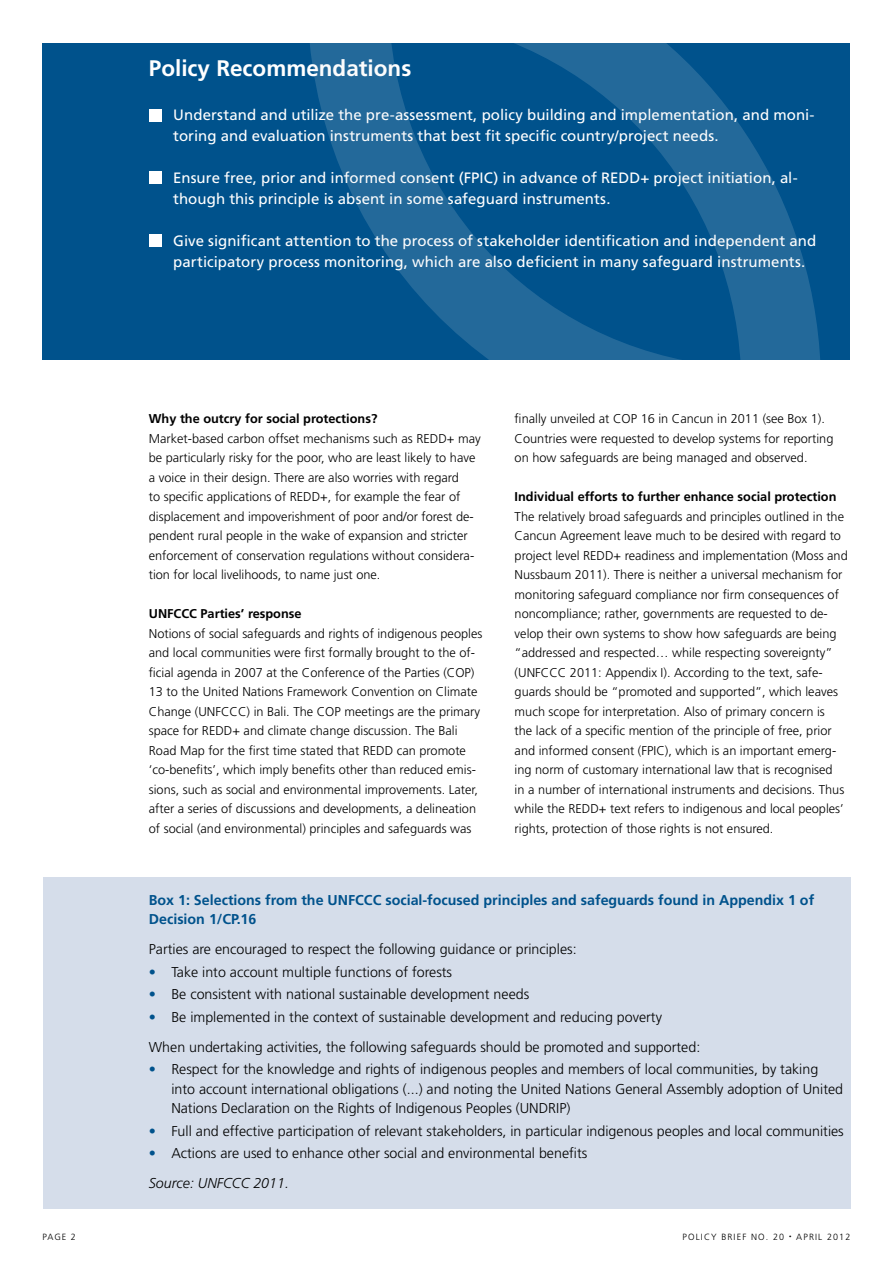
<style>
.page{position:relative;width:893px;height:1263px;background:#fff}
.page>*{position:absolute;margin:0;border:0;box-sizing:border-box;transform-origin:0 0}
.Lille_mellemrubrik{font:700 22.5px "Frutiger LT Std";color:#fff}
.Foto{font:300 18px "Frutiger LT Std";color:#000}
.Brødtekst{font:15px/21px "Frutiger LT Std";letter-spacing:.005em;color:#fff}
.Brødtekst-2{font:300 14.25px/19.5px "Frutiger LT Std";color:#000}
.Brødtekst-3{font:700 14.25px/19.5px "Frutiger LT Std";color:#00528c}
.Brødtekst-4{font:italic 300 14.25px "Frutiger LT Std";color:#000}
.Brødtekst-5{font:300 12.75px/19.5px "Frutiger LT Std";color:#000}
.Lille_mellemrubrik-2{font:700 12.75px "Frutiger LT Std";color:#000}
.Foto-2{font:300 9px "Frutiger LT Std";letter-spacing:.125em;color:#000}
.Plurel_-_Paginering{font:300 9px "Frutiger LT Std";color:#000}
.s1{color:#00528c}
</style>
<div class="page">
<div style="left:43px;top:877px;width:808px;height:331px;background:#d5ddea"></div>
<div style="left:43px;top:43px;width:807px;height:317px;background:#00528c"></div>
<div style="left:149px;top:109px;width:13px;height:13px;background:#fff"></div>
<div style="left:149px;top:171px;width:13px;height:13px;background:#fff"></div>
<div style="left:149px;top:234px;width:13px;height:13px;background:#fff"></div>
<svg style="left:310px;top:43px;width:510px;height:317px"></svg>
<p class="Lille_mellemrubrik" style="left:149px;top:55px;width:264px">Policy Recommendations</p>
<p class="Brødtekst" style="left:173px;top:104px;width:643px">Understand and utilize the pre-assessment, policy building and implementation, and moni&shy;toring and evaluation instruments that best fit specific country/project needs.</p>
<p class="Brødtekst" style="left:173px;top:167px;width:626px">Ensure free, prior and informed consent (FPIC) in advance of REDD+ project initiation, al&shy;though this principle is absent in some safeguard instruments.</p>
<p class="Brødtekst" style="left:173px;top:230px;width:644px">Give significant attention to the process of stakeholder identification and independent and participatory process monitoring, which are also deficient in many safeguard instruments.</p>
<p class="Lille_mellemrubrik-2" style="left:149px;top:411px;width:230px">Why the outcry for social protections?</p>
<p class="Brødtekst-5" style="left:149px;top:429px;width:333px">Market-based carbon offset mechanisms such as REDD+ may be particularly risky for the poor, who are least likely to have a voice in their design. There are also worries with regard<br>to specific applications of REDD+, for example the fear of displacement and impoverishment of poor and/or forest de&shy;pendent rural people in the wake of expansion and stricter enforcement of conservation regulations without considera&shy;tion for local livelihoods, to name just one.</p>
<p class="Lille_mellemrubrik-2" style="left:149px;top:606px;width:154px">UNFCCC Parties’ response</p>
<p class="Brødtekst-5" style="left:149px;top:624px;width:335px">Notions of social safeguards and rights of indigenous peoples and local communities were first formally brought to the of&shy;ficial agenda in 2007 at the Conference of the Parties (COP)<br>13 to the United Nations Framework Convention on Climate Change (UNFCCC) in Bali. The COP meetings are the primary space for REDD+ and climate change discussion. The Bali Road Map for the first time stated that REDD can promote ‘co-benefits’, which imply benefits other than reduced emis&shy;sions, such as social and environmental improvements. Later, after a series of discussions and developments, a delineation of social (and environmental) principles and safeguards was</p>
<p class="Brødtekst-5" style="left:515px;top:409px;width:320px">finally unveiled at COP 16 in Cancun in 2011 (see Box 1).<br>Countries were requested to develop systems for reporting on how safeguards are being managed and observed.</p>
<p class="Lille_mellemrubrik-2" style="left:515px;top:489px;width:323px">Individual efforts to further enhance social protection</p>
<p class="Brødtekst-5" style="left:515px;top:507px;width:335px">The relatively broad safeguards and principles outlined in the Cancun Agreement leave much to be desired with regard to project level REDD+ readiness and implementation (Moss and Nussbaum 2011). There is neither a universal mechanism for monitoring safeguard compliance nor firm consequences of noncompliance; rather, governments are requested to de&shy;velop their own systems to show how safeguards are being “addressed and respected… while respecting sovereignty” (UNFCCC 2011: Appendix I). According to the text, safe&shy;guards should be “promoted and supported”, which leaves much scope for interpretation. Also of primary concern is<br>the lack of a specific mention of the principle of free, prior and informed consent (FPIC), which is an important emerg&shy;ing norm of customary international law that is recognised<br>in a number of international instruments and decisions. Thus while the REDD+ text refers to indigenous and local peoples’ rights, protection of those rights is not ensured.</p>
<p class="Brødtekst-3" style="left:149px;top:890px;width:667px">Box 1: Selections from the UNFCCC social-focused principles and safeguards found in Appendix 1 of<br>Decision 1/CP.16</p>
<p class="Brødtekst-2" style="left:149px;top:940px;width:429px">Parties are encouraged to respect the following guidance or principles:</p>
<p class="Brødtekst-2" style="left:149px;top:962px;width:305px"><span class="s1">•</span> Take into account multiple functions of forests</p>
<p class="Brødtekst-2" style="left:149px;top:985px;width:382px"><span class="s1">•</span> Be consistent with national sustainable development needs</p>
<p class="Brødtekst-2" style="left:149px;top:1007px;width:515px"><span class="s1">•</span> Be implemented in the context of sustainable development and reducing poverty</p>
<p class="Brødtekst-2" style="left:149px;top:1037px;width:553px">When undertaking activities, the following safeguards should be promoted and supported:</p>
<p class="Brødtekst-2" style="left:171px;top:1060px;width:673px;text-indent:-22px"><span class="s1">•</span> Respect for the knowledge and rights of indigenous peoples and members of local communities, by taking into account international obligations (...) and noting the United Nations General Assembly adoption of United<br>Nations Declaration on the Rights of Indigenous Peoples (UNDRIP)</p>
<p class="Brødtekst-2" style="left:149px;top:1121px;width:696px"><span class="s1">•</span> Full and effective participation of relevant stakeholders, in particular indigenous peoples and local communities</p>
<p class="Brødtekst-2" style="left:149px;top:1144px;width:440px"><span class="s1">•</span> Actions are used to enhance other social and environmental benefits</p>
<p class="Brødtekst-4" style="left:149px;top:1175px;width:142px">Source: UNFCCC 2011.</p>
<p class="Plurel_-_Paginering" style="left:43px;top:1232px;width:35px">PAGE 2</p>
<p class="Foto-2" style="left:682px;top:1232px;width:103px">POLICY BRIEF NO. 20</p>
<p class="Foto" style="left:788px;top:1226px;width:7px">·</p>
<p class="Foto-2" style="left:796px;top:1232px;width:56px">APRIL 2012</p>
</div>
